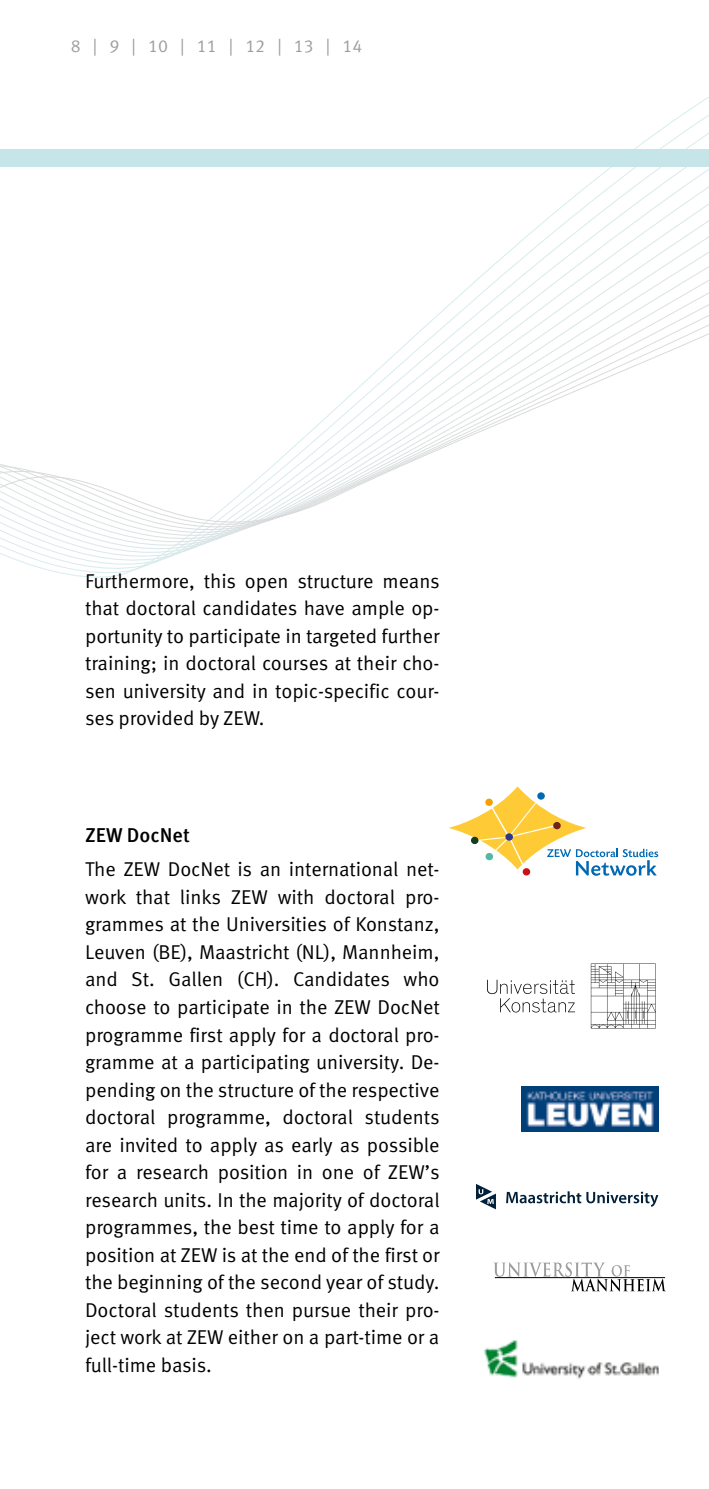
<style>
.page{position:relative;width:709px;height:1489px;background:#fff}
.page>*{position:absolute;margin:0;border:0;box-sizing:border-box;transform-origin:0 0}
.t1{font:20px/27.5px "Meta Pro";letter-spacing:-.005em;color:#000}
.t2{font:500 20px "Meta Pro";color:#000}
.t3{font:17.5px "Meta Pro";color:#9c9d9d}
</style>
<div class="page">
<svg style="left:0;top:99px;width:709px;height:479px"></svg>
<div style="left:0;top:149px;width:709px;height:18px;background:#c6e5e9"></div>
<svg style="left:448px;top:786px;width:138px;height:83px"></svg>
<div style="left:471px;top:836px;width:7px;height:8px;background:#143e1b;border-radius:50%"></div>
<svg style="left:477px;top:794px;width:181px;height:81px"></svg>
<svg style="left:487px;top:979px;width:88px;height:33px"></svg>
<svg style="left:591px;top:963px;width:64px;height:65px"></svg>
<img style="left:484px;top:1340px;width:174px;height:39px">
<svg style="left:493px;top:1262px;width:173px;height:29px"></svg>
<img style="left:521px;top:1086px;width:137px;height:45px">
<svg style="left:506px;top:1191px;width:152px;height:15px"></svg>
<svg style="left:476px;top:1184px;width:20px;height:25px"></svg>
<p class="t3" style="left:71px;top:35px;width:293px">8 | 9 | 10 | 11 | 12 | 13 | 14</p>
<p class="t1" style="left:85px;top:567px;width:356px;text-align:justify">Furthermore, this open structure means that doctoral candidates have ample op&shy;portunity to participate in targeted further training; in doctoral courses at their cho&shy;sen university and in topic-specific cour&shy;ses provided by ZEW.</p>
<p class="t2" style="left:85px;top:822px;width:106px">ZEW DocNet</p>
<p class="t1" style="left:85px;top:856px;width:356px">The ZEW DocNet is an international net&shy;work that links ZEW with doctoral pro&shy;grammes at the Universities of Konstanz, Leuven (BE), Maastricht (NL), Mannheim, and St. Gallen (CH). Candidates who choose to participate in the ZEW DocNet programme first apply for a doctoral pro&shy;gramme at a participating university. De&shy;pending on the structure of the respective doctoral programme, doctoral students are invited to apply as early as possible for a research position in one of ZEW’s research units. In the majority of doctoral programmes, the best time to apply for a position at ZEW is at the end of the first or the beginning of the second year of study.<br>Doctoral students then pursue their pro&shy;ject work at ZEW either on a part-time or a full-time basis.</p>
</div>
